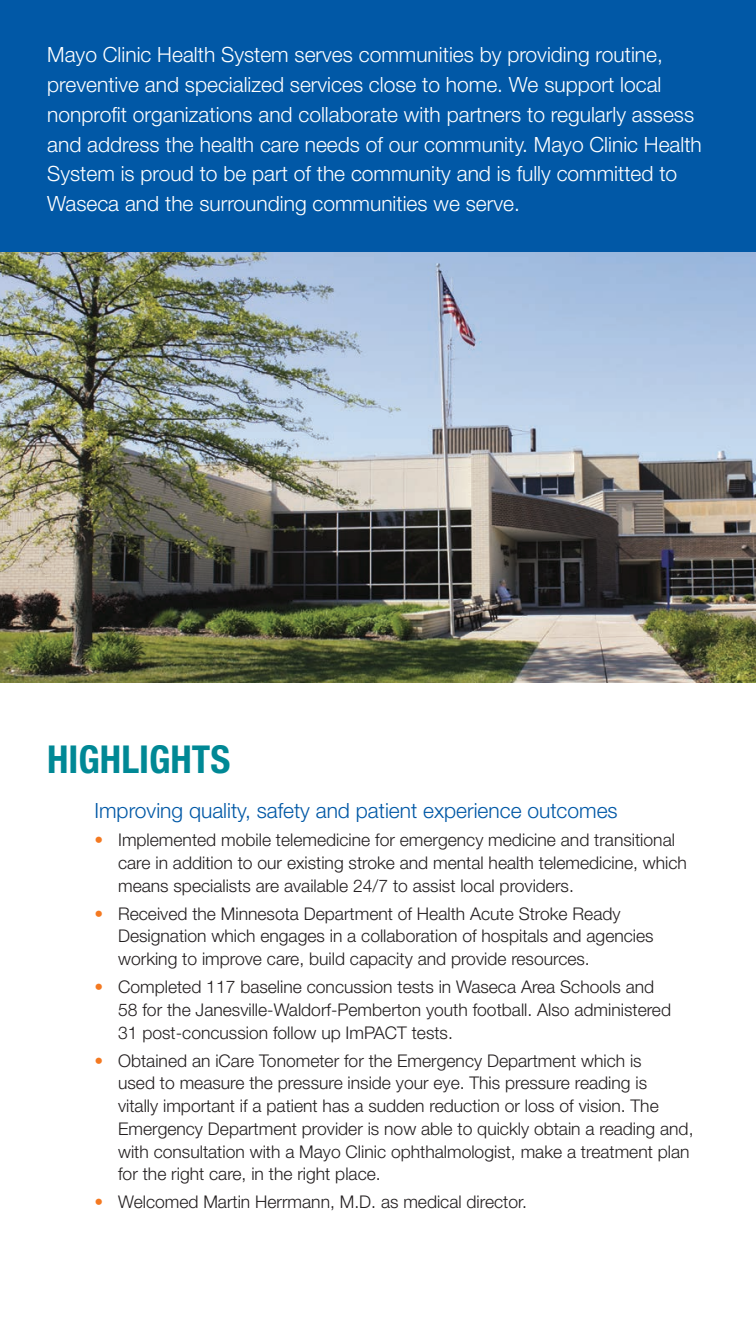
<style>
.page{position:relative;width:756px;height:1323px;background:#fff}
.page>*{position:absolute;margin:0;border:0;box-sizing:border-box;transform-origin:0 0}
.t1{font:700 condensed 38.5px "Helvetica Neue LT Std";color:#008895}
.t2{font:300 21px/29.8px "Helvetica Neue LT Std";color:#fff}
.t3{font:300 21px "Helvetica Neue LT Std";color:#0158a6}
.t4{font:300 17.5px/22.8px "Helvetica Neue LT Std";color:#231f20}
.s1{color:#f47921}
</style>
<div class="page">
<div style="left:0;top:0;width:756px;height:252px;background:#0158a6"></div>
<img style="left:0;top:252px;width:756px;height:430px">
<p class="t2" style="left:47px;top:39px;width:656px">Mayo Clinic Health System serves communities by providing routine, preventive and specialized services close to home. We support local nonprofit organizations and collaborate with partners to regularly assess and address the health care needs of our community. Mayo Clinic Health System is proud to be part of the community and is fully committed to Waseca and the surrounding communities we serve.</p>
<p class="t1" style="left:47px;top:736px;width:185px">HIGHLIGHTS</p>
<p class="t3" style="left:94px;top:798px;width:525px">Improving quality, safety and patient experience outcomes</p>
<p class="t4" style="left:118px;top:828px;width:570px;text-indent:-24px"><span class="s1">•</span> Implemented mobile telemedicine for emergency medicine and transitional care in addition to our existing stroke and mental health telemedicine, which means specialists are available 24/7 to assist local providers.</p>
<p class="t4" style="left:118px;top:902px;width:537px;text-indent:-24px"><span class="s1">•</span> Received the Minnesota Department of Health Acute Stroke Ready<br>Designation which engages in a collaboration of hospitals and agencies working to improve care, build capacity and provide resources.</p>
<p class="t4" style="left:118px;top:975px;width:554px;text-indent:-24px"><span class="s1">•</span> Completed 117 baseline concussion tests in Waseca Area Schools and<br>58 for the Janesville-Waldorf-Pemberton youth football. Also administered<br>31 post-concussion follow up ImPACT tests.</p>
<p class="t4" style="left:118px;top:1049px;width:577px;text-indent:-24px"><span class="s1">•</span> Obtained an iCare Tonometer for the Emergency Department which is<br>used to measure the pressure inside your eye. This pressure reading is<br>vitally important if a patient has a sudden reduction or loss of vision. The Emergency Department provider is now able to quickly obtain a reading and, with consultation with a Mayo Clinic ophthalmologist, make a treatment plan for the right care, in the right place.</p>
<p class="t4" style="left:94px;top:1191px;width:434px"><span class="s1">•</span> Welcomed Martin Herrmann, M.D. as medical director.</p>
</div>
